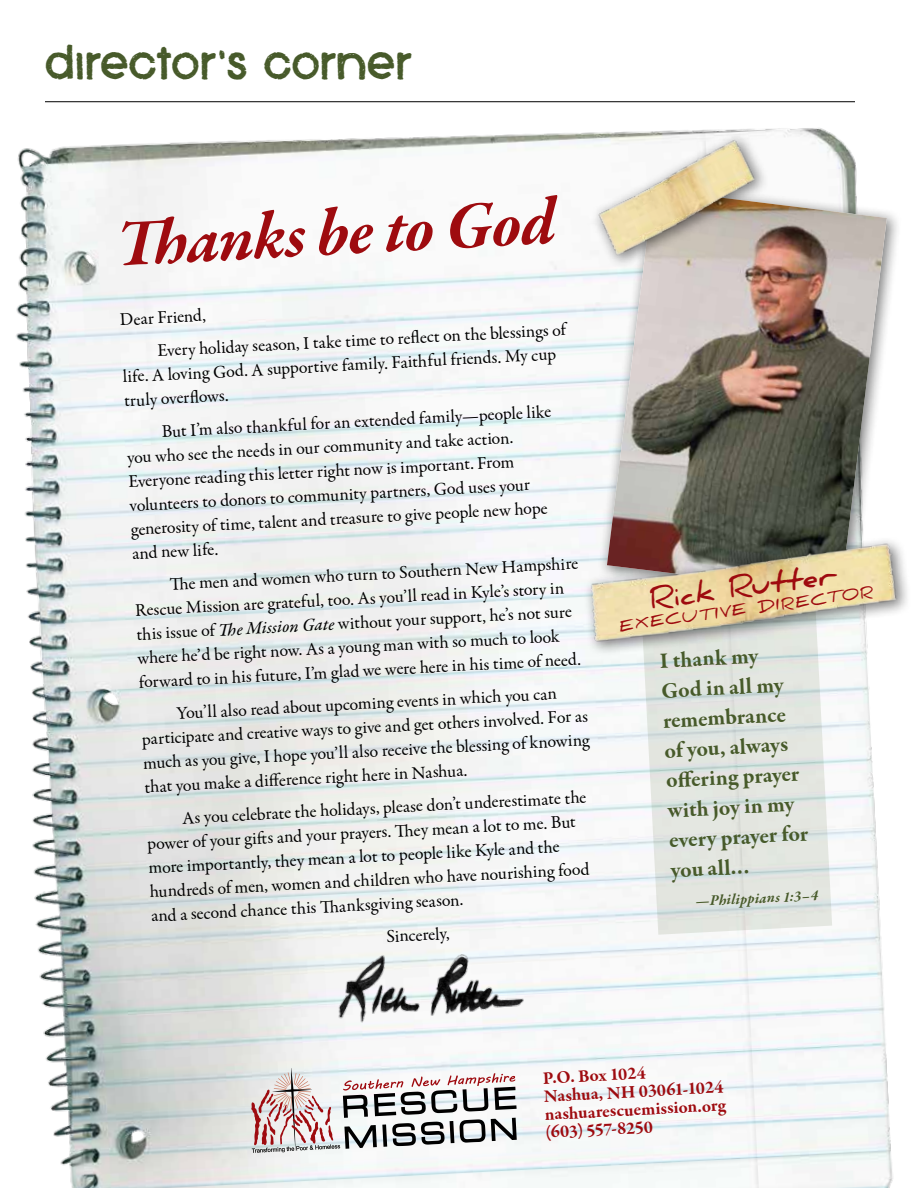
<style>
.page{position:relative;width:918px;height:1188px;background:#fff}
.page>*{position:absolute;margin:0;border:0;box-sizing:border-box;transform-origin:0 0}
.t1{font:italic 700 67.5px "Garamond Premr Pro";color:#9e0b0f}
.t2{font:46.5px "Xenophone";letter-spacing:.01em;color:#475a2a}
.t3{font:700 28.5px "Daniel";color:#9e0b0f}
.t4{font:700 22.5px/30px "Garamond Premr Pro";color:#475a2a}
.t5{font:18px/24px "Garamond Premr Pro";color:#000}
.t6{font:700 18px/18px "Garamond Premr Pro";color:#9e0b0f}
.t7{font:italic 700 15px "Garamond Premr Pro";color:#475a2a}
.t8{font:700 15px "Daniel";color:#9e0b0f}
.s1{font-family:"Garamond Premr Pro Med It"}
</style>
<div class="page">
<img style="left:16px;top:102px;width:877px;height:1086px">
<hr style="left:45px;top:101px;width:810px;height:1px;background:#000">
<svg style="left:251px;top:1068px;width:266px;height:85px"></svg>
<div style="left:598px;top:180px;width:305px;height:430px;background:#000;opacity:.5"></div>
<img style="left:607px;top:189px;width:280px;height:346px">
<svg style="left:641px;top:657px;width:191px;height:278px;fill:#e3e5e0"></svg>
<div style="left:582px;top:535px;width:331px;height:122px;background:#000;opacity:.5"></div>
<img style="left:577px;top:538px;width:331px;height:111px">
<img style="left:331px;top:944px;width:199px;height:82px">
<div style="left:591px;top:132px;width:179px;height:138px;background:#000;opacity:.5"></div>
<img style="left:587px;top:134px;width:179px;height:128px">
<h2 class="t2" style="left:45px;top:42px;width:369px">director’s Corner</h2>
<h1 class="t1" style="left:114px;top:203px;width:441px;rotate:-3deg">Th anks be to God</h1>
<p class="t5" style="left:155px;top:302px;width:410px;line-height:33px;text-indent:-36px;rotate:-3deg">Dear Friend,<br>Every holiday season, I take time to refl ect on the blessings of</p>
<p class="t5" style="left:122px;top:365px;width:435px;rotate:-3deg">life. A loving God. A supportive family. Faithful friends. My cup truly overfl ows.</p>
<p class="t5" style="left:125px;top:422px;width:428px;text-indent:36px;rotate:-3deg">But I’m also thankful for an extended family—people like you who see the needs in our community and take action.<br>Everyone reading this letter right now is important. From volunteers to donors to community partners, God uses your generosity of time, talent and treasure to give people new hope and new life.</p>
<p class="t5" style="left:133px;top:575px;width:446px;text-indent:36px;rotate:-3deg">Th e men and women who turn to Southern New Hampshire Rescue Mission are grateful, too. As you’ll read in Kyle’s story in this issue of <span class="s1">Th e Mission Gate</span> without your support, he’s not sure where he’d be right now. As a young man with so much to look forward to in his future, I’m glad we were here in his time of need.</p>
<p class="t5" style="left:140px;top:703px;width:448px;text-indent:36px;rotate:-3deg">You’ll also read about upcoming events in which you can participate and creative ways to give and get others involved. For as much as you give, I hope you’ll also receive the blessing of knowing that you make a diff erence right here in Nashua.</p>
<p class="t5" style="left:146px;top:808px;width:442px;text-indent:36px;rotate:-3deg">As you celebrate the holidays, please don’t underestimate the power of your gift s and your prayers. Th ey mean a lot to me. But more importantly, they mean a lot to people like Kyle and the hundreds of men, women and children who have nourishing food and a second chance this Th anksgiving season.</p>
<p class="t5" style="left:386px;top:925px;width:65px;rotate:-3deg">Sincerely,</p>
<h3 class="t3" style="left:648px;top:583px;width:189px;rotate:-8deg">Rick Rutter</h3>
<p class="t8" style="left:618px;top:618px;width:257px;rotate:-8deg">EXECUT IVE DIRECT OR</p>
<p class="t4" style="left:659px;top:646px;width:140px;rotate:-3deg">I thank my<br>God in all my remembrance of you, always off ering prayer with joy in my every prayer for you all…</p>
<p class="t7" style="left:695px;top:892px;width:124px;rotate:-3deg">—Philippians 1:3–4</p>
<p class="t6" style="left:542px;top:1069px;width:183px;rotate:-3deg">P.O. Box 1024<br>Nashua, NH 03061-1024 nashuarescuemission.org (603) 557-8250</p>
</div>
